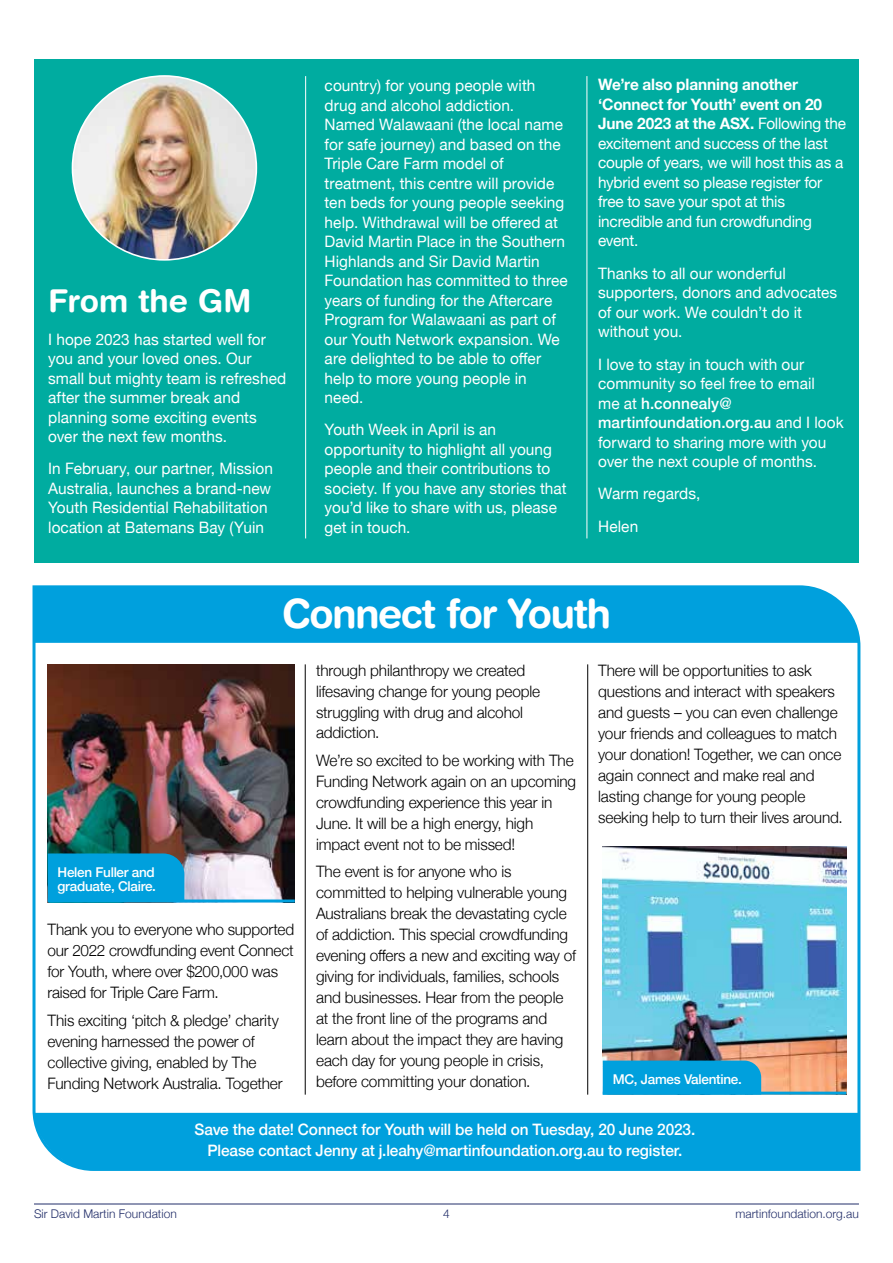
<style>
.page{position:relative;width:893px;height:1263px;background:#fff}
.page>*{position:absolute;margin:0;border:0;box-sizing:border-box;transform-origin:0 0}
.t1{font:700 40.5px "Helvetica Rounded";letter-spacing:-.035em;color:#fff}
.t2{font:700 31.5px "Helvetica Rounded";color:#fff}
.t3{font:15.75px/19.5px "Helvetica Neue";letter-spacing:.005em;color:#fff}
.t4{font:300 15.75px/21px "Helvetica Neue";letter-spacing:-.01em;color:#000}
.t5{font:15.75px/19.5px "Helvetica Neue";letter-spacing:-.015em;color:#fff}
.t6{font:500 15.75px/21px "Helvetica Neue";letter-spacing:-.005em;color:#fff;text-align:center}
.t7{font:500 13.5px/14.1px "Helvetica Neue";letter-spacing:-.02em;color:#fff}
.t8{font:300 12px "Helvetica Neue";color:#222e69}
.s1{font-weight:700}
.s2{font-weight:500}
</style>
<div class="page">
<hr style="left:34px;top:1204px;width:825px;height:1px;background:#222e69">
<svg style="left:32px;top:585px;width:829px;height:586px"></svg>
<div style="left:34px;top:1113px;width:825px;height:58px;background:#00a0dd"></div>
<div style="left:34px;top:585px;width:825px;height:58px;background:#00a0dd"></div>
<div style="left:34px;top:60px;width:825px;height:503px;background:#00aca0"></div>
<img style="left:72px;top:76px;width:184px;height:184px;border-radius:92px">
<hr style="left:305px;top:664px;width:1px;height:431px;background:#000">
<hr style="left:587px;top:664px;width:1px;height:431px;background:#000">
<hr style="left:587px;top:76px;width:1px;height:462px;background:#fff">
<hr style="left:305px;top:76px;width:1px;height:462px;background:#fff">
<img style="left:48px;top:664px;width:247px;height:235px">
<img style="left:603px;top:846px;width:243px;height:246px">
<div style="left:48px;top:853px;width:136px;height:46px;background:#00a0dd"></div>
<div style="left:603px;top:1060px;width:158px;height:32px;background:#00a0dd"></div>
<hr style="left:48px;top:899px;width:247px;height:3px;background:#00a0dd">
<hr style="left:603px;top:1092px;width:243px;height:3px;background:#00a0dd">
<h2 class="t2" style="left:48px;top:289px;width:205px">From the GM</h2>
<p class="t3" style="left:48px;top:331px;width:240px">I hope 2023 has started well for you and your loved ones. Our small but mighty team is refreshed after the summer break and planning some exciting events over the next few months.</p>
<p class="t3" style="left:48px;top:460px;width:226px">In February, our partner, Mission Australia, launches a brand-new Youth Residential Rehabilitation location at Batemans Bay (Yuin</p>
<p class="t3" style="left:325px;top:77px;width:245px">country) for young people with drug and alcohol addiction.<br>Named Walawaani (the local name for safe journey) and based on the<br>Triple Care Farm model of treatment, this centre will provide ten beds for young people seeking help. Withdrawal will be offered at<br>David Martin Place in the Southern<br>Highlands and Sir David Martin<br>Foundation has committed to three years of funding for the Aftercare<br>Program for Walawaani as part of our Youth Network expansion. We are delighted to be able to offer help to more young people in need.</p>
<p class="t3" style="left:325px;top:421px;width:243px">Youth Week in April is an opportunity to highlight all young people and their contributions to society. If you have any stories that you’d like to share with us, please get in touch.</p>
<p class="t5" style="left:598px;top:77px;width:249px"><span class="s1">We’re also planning another ‘Connect for Youth’ event on 20<br>June 2023 at the ASX.</span> Following the excitement and success of the last couple of years, we will host this as a hybrid event so please register for free to save your spot at this incredible and fun crowdfunding event.</p>
<p class="t3" style="left:598px;top:265px;width:241px">Thanks to all our wonderful supporters, donors and advocates of our work. We couldn’t do it without you.</p>
<p class="t3" style="left:598px;top:356px;width:247px">I love to stay in touch with our community so feel free to email<br>me at <span class="s2">h.connealy@ martinfoundation.org.au</span> and I look forward to sharing more with you over the next couple of months.</p>
<p class="t3" style="left:598px;top:479px;width:104px;line-height:32.2px">Warm regards,<br>Helen</p>
<h1 class="t1" style="left:282px;top:598px;width:331px">Connect for Youth</h1>
<p class="t4" style="left:316px;top:660px;width:226px">through philanthropy we created lifesaving change for young people struggling with drug and alcohol addiction.</p>
<p class="t4" style="left:316px;top:751px;width:262px">We’re so excited to be working with The Funding Network again on an upcoming crowdfunding experience this year in June. It will be a high energy, high impact event not to be missed!</p>
<p class="t4" style="left:316px;top:862px;width:261px">The event is for anyone who is committed to helping vulnerable young Australians break the devastating cycle of addiction. This special crowdfunding evening offers a new and exciting way of giving for individuals, families, schools and businesses. Hear from the people at the front line of the programs and learn about the impact they are having each day for young people in crisis, before committing your donation.</p>
<p class="t6" style="left:195px;top:1120px;width:502px">Save the date! Connect for Youth will be held on Tuesday, 20 June 2023.<br>Please contact Jenny at j.leahy@martinfoundation.org.au to register.</p>
<p class="t4" style="left:598px;top:660px;width:246px">There will be opportunities to ask questions and interact with speakers and guests – you can even challenge your friends and colleagues to match your donation! Together, we can once again connect and make real and lasting change for young people seeking help to turn their lives around.</p>
<p class="t7" style="left:58px;top:866px;width:100px">Helen Fuller and graduate, Claire.</p>
<p class="t4" style="left:48px;top:920px;width:248px">Thank you to everyone who supported our 2022 crowdfunding event Connect for Youth, where over $200,000 was raised for Triple Care Farm.</p>
<p class="t4" style="left:48px;top:1010px;width:237px">This exciting ‘pitch &amp; pledge’ charity evening harnessed the power of collective giving, enabled by The Funding Network Australia. Together</p>
<p class="t7" style="left:613px;top:1073px;width:131px">MC, James Valentine.</p>
<p class="t8" style="left:34px;top:1208px;width:144px">Sir David Martin Foundation</p>
<p class="t8" style="left:443px;top:1208px;width:8px">4</p>
<p class="t8" style="left:736px;top:1208px;width:125px">martinfoundation.org.au</p>
</div>
